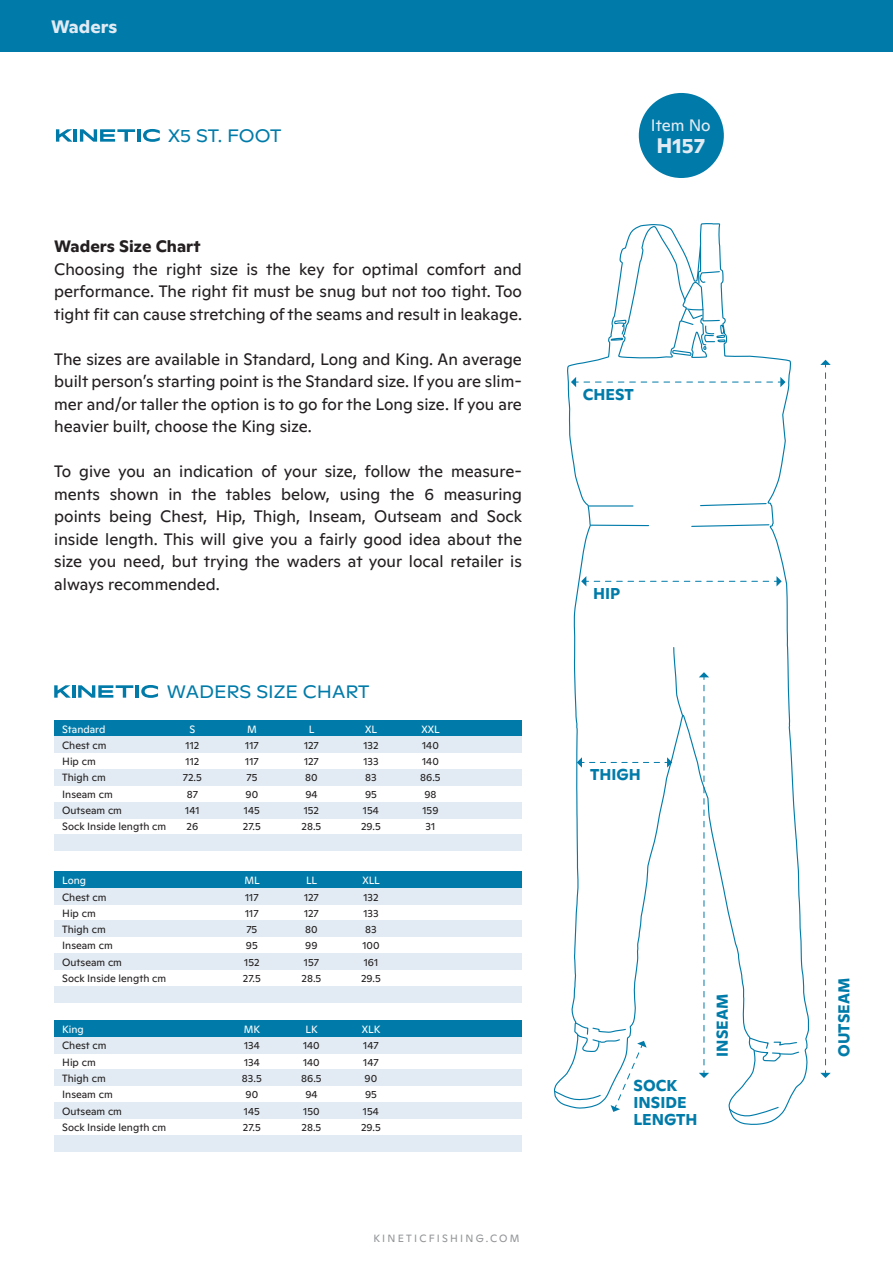
<style>
.page{position:relative;width:893px;height:1263px;background:#fff}
.page>*{position:absolute;margin:0;border:0;box-sizing:border-box;transform-origin:0 0}
.t1{font:700 21px "Ginto Normal";color:#e2ebf3}
.t2{font:18px "Ginto Nord";color:#007ba9}
.t3{font:700 18px "Ginto Normal";color:#e2ebf3}
.t4{font:16.5px/22.5px "Ginto Normal";color:#231f20;text-align:justify}
.t5{font:700 16.5px "Ginto Normal";color:#231f20}
.t6{font:16.5px "Ginto Normal";letter-spacing:-.01em;color:#e2ebf3}
.t7{font:700 15.75px/17px "Ginto Normal";color:#007ba9}
.t8{font:10.5px/16.2px "Ginto Normal";color:#231f20;text-align:center}
.t9{font:10.5px "Ginto Normal";color:#fff}
.t10{font:10.5px "Ginto Normal";letter-spacing:.21em;color:#939598}
</style>
<div class="page">
<div style="left:0;top:0;width:893px;height:51px;background:#007ba9"></div>
<svg style="left:54px;top:685px;width:79px;height:13px"></svg>
<hr style="left:135px;top:685px;width:4px;height:13px;background:#007ba9">
<svg style="left:141px;top:685px;width:17px;height:13px"></svg>
<div style="left:54px;top:720px;width:468px;height:16px;background:#007ba9"></div>
<div style="left:54px;top:872px;width:468px;height:16px;background:#007ba9"></div>
<div style="left:54px;top:1020px;width:468px;height:17px;background:#007ba9"></div>
<div style="left:54px;top:736px;width:468px;height:17px;background:#e2ebf3"></div>
<div style="left:54px;top:888px;width:468px;height:16px;background:#e2ebf3"></div>
<div style="left:54px;top:1037px;width:468px;height:16px;background:#e2ebf3"></div>
<div style="left:54px;top:769px;width:468px;height:16px;background:#e2ebf3"></div>
<div style="left:54px;top:921px;width:468px;height:16px;background:#e2ebf3"></div>
<div style="left:54px;top:1070px;width:468px;height:16px;background:#e2ebf3"></div>
<div style="left:54px;top:802px;width:468px;height:16px;background:#e2ebf3"></div>
<div style="left:54px;top:953px;width:468px;height:17px;background:#e2ebf3"></div>
<div style="left:54px;top:1102px;width:468px;height:17px;background:#e2ebf3"></div>
<div style="left:54px;top:834px;width:468px;height:17px;background:#e2ebf3"></div>
<div style="left:54px;top:986px;width:468px;height:16px;background:#e2ebf3"></div>
<div style="left:54px;top:1135px;width:468px;height:16px;background:#e2ebf3"></div>
<svg style="left:56px;top:129px;width:79px;height:13px"></svg>
<hr style="left:137px;top:129px;width:4px;height:13px;background:#007ba9">
<svg style="left:143px;top:129px;width:17px;height:13px"></svg>
<svg style="left:567px;top:223px;width:242px;height:902px"></svg>
<svg style="left:610px;top:225px;width:116px;height:134px"></svg>
<hr style="left:589px;top:505px;width:44px;height:1px;background:#007ba9">
<hr style="left:591px;top:525px;width:58px;height:1px;background:#007ba9">
<svg style="left:699px;top:502px;width:68px;height:5px"></svg>
<svg style="left:691px;top:524px;width:79px;height:3px"></svg>
<svg style="left:673px;top:646px;width:11px;height:71px"></svg>
<svg style="left:729px;top:1106px;width:50px;height:12px"></svg>
<svg style="left:749px;top:1037px;width:51px;height:25px"></svg>
<svg style="left:571px;top:377px;width:7px;height:10px"></svg>
<svg style="left:584px;top:377px;width:201px;height:10px"></svg>
<svg style="left:820px;top:360px;width:11px;height:7px"></svg>
<svg style="left:820px;top:373px;width:11px;height:705px"></svg>
<svg style="left:581px;top:576px;width:7px;height:10px"></svg>
<svg style="left:594px;top:576px;width:188px;height:10px"></svg>
<svg style="left:699px;top:672px;width:10px;height:7px"></svg>
<svg style="left:699px;top:685px;width:10px;height:393px"></svg>
<svg style="left:554px;top:994px;width:93px;height:118px"></svg>
<svg style="left:577px;top:757px;width:95px;height:11px"></svg>
<div style="left:639px;top:93px;width:85px;height:85px;background:#007ba9;border-radius:50%"></div>
<p class="t3" style="left:51px;top:13px;width:68px">Waders</p>
<p class="t2" style="left:168px;top:123px;width:115px">X5 ST. FOOT</p>
<p class="t5" style="left:54px;top:234px;width:148px">Waders Size Chart</p>
<p class="t4" style="left:54px;top:257px;width:469px">Choosing the right size is the key for optimal comfort and performance. The right fit must be snug but not too tight. Too tight fit can cause stretching of the seams and result in leakage.</p>
<p class="t4" style="left:54px;top:347px;width:469px">The sizes are available in Standard, Long and King. An average built person’s starting point is the Standard size. If you are slim&shy;mer and/or taller the option is to go for the Long size. If you are heavier built, choose the King size.</p>
<p class="t4" style="left:54px;top:459px;width:469px">To give you an indication of your size, follow the measure&shy;ments shown in the tables below, using the 6 measuring points being Chest, Hip, Thigh, Inseam, Outseam and Sock inside length. This will give you a fairly good idea about the size you need, but trying the waders at your local retailer is always recommended.</p>
<p class="t2" style="left:167px;top:678px;width:204px">WADERS SIZE CHART</p>
<p class="t9" style="left:62px;top:721px;width:45px">Standard</p>
<p class="t8" style="left:62px;top:736px;width:105px;text-align:left">Chest cm<br>Hip cm<br>Thigh cm<br>Inseam cm<br>Outseam cm<br>Sock Inside length cm</p>
<p class="t9" style="left:62px;top:873px;width:25px">Long</p>
<p class="t8" style="left:62px;top:888px;width:105px;text-align:left">Chest cm<br>Hip cm<br>Thigh cm<br>Inseam cm<br>Outseam cm<br>Sock Inside length cm</p>
<p class="t9" style="left:62px;top:1022px;width:23px">King</p>
<p class="t8" style="left:62px;top:1037px;width:105px;text-align:left">Chest cm<br>Hip cm<br>Thigh cm<br>Inseam cm<br>Outseam cm<br>Sock Inside length cm</p>
<p class="t9" style="left:189px;top:721px;width:7px">S</p>
<p class="t8" style="left:183px;top:736px;width:20px">112<br>112<br>72.5<br>87<br>141<br>26</p>
<p class="t9" style="left:247px;top:721px;width:11px">M</p>
<p class="t8" style="left:243px;top:736px;width:19px">117<br>117<br>75<br>90<br>145<br>27.5</p>
<p class="t9" style="left:244px;top:873px;width:17px">ML</p>
<p class="t8" style="left:243px;top:888px;width:19px">117<br>117<br>75<br>95<br>152<br>27.5</p>
<p class="t9" style="left:244px;top:1022px;width:18px">MK</p>
<p class="t8" style="left:242px;top:1037px;width:21px">134<br>134<br>83.5<br>90<br>145<br>27.5</p>
<p class="t9" style="left:309px;top:721px;width:7px">L</p>
<p class="t8" style="left:302px;top:736px;width:21px">127<br>127<br>80<br>94<br>152<br>28.5</p>
<p class="t9" style="left:306px;top:873px;width:13px">LL</p>
<p class="t8" style="left:302px;top:888px;width:21px">127<br>127<br>80<br>99<br>157<br>28.5</p>
<p class="t9" style="left:305px;top:1022px;width:14px">LK</p>
<p class="t8" style="left:301px;top:1037px;width:22px">140<br>140<br>86.5<br>94<br>150<br>28.5</p>
<p class="t9" style="left:365px;top:721px;width:13px">XL</p>
<p class="t8" style="left:361px;top:736px;width:21px">132<br>133<br>83<br>95<br>154<br>29.5</p>
<p class="t9" style="left:362px;top:873px;width:19px">XLL</p>
<p class="t8" style="left:361px;top:888px;width:21px">132<br>133<br>83<br>100<br>161<br>29.5</p>
<p class="t9" style="left:362px;top:1022px;width:20px">XLK</p>
<p class="t8" style="left:361px;top:1037px;width:21px">147<br>147<br>90<br>95<br>154<br>29.5</p>
<p class="t9" style="left:421px;top:721px;width:20px">XXL</p>
<p class="t8" style="left:420px;top:736px;width:22px">140<br>140<br>86.5<br>98<br>159<br>31</p>
<p class="t10" style="left:373px;top:1230px;width:148px">KINETICFISHING.COM</p>
<p class="t6" style="left:651px;top:113px;width:61px">Item No</p>
<p class="t1" style="left:657px;top:130px;width:50px">H157</p>
<p class="t7" style="left:583px;top:384px;width:52px">CHEST</p>
<p class="t7" style="left:593px;top:583px;width:29px">HIP</p>
<p class="t7" style="left:590px;top:765px;width:52px">THIGH</p>
<p class="t7" style="left:712px;top:1057px;width:64px;rotate:-90deg">INSEAM</p>
<p class="t7" style="left:633px;top:1075px;width:66px">SOCK<br>INSIDE<br>LENGTH</p>
<p class="t7" style="left:834px;top:1057px;width:80px;rotate:-90deg">OUTSEAM</p>
</div>
